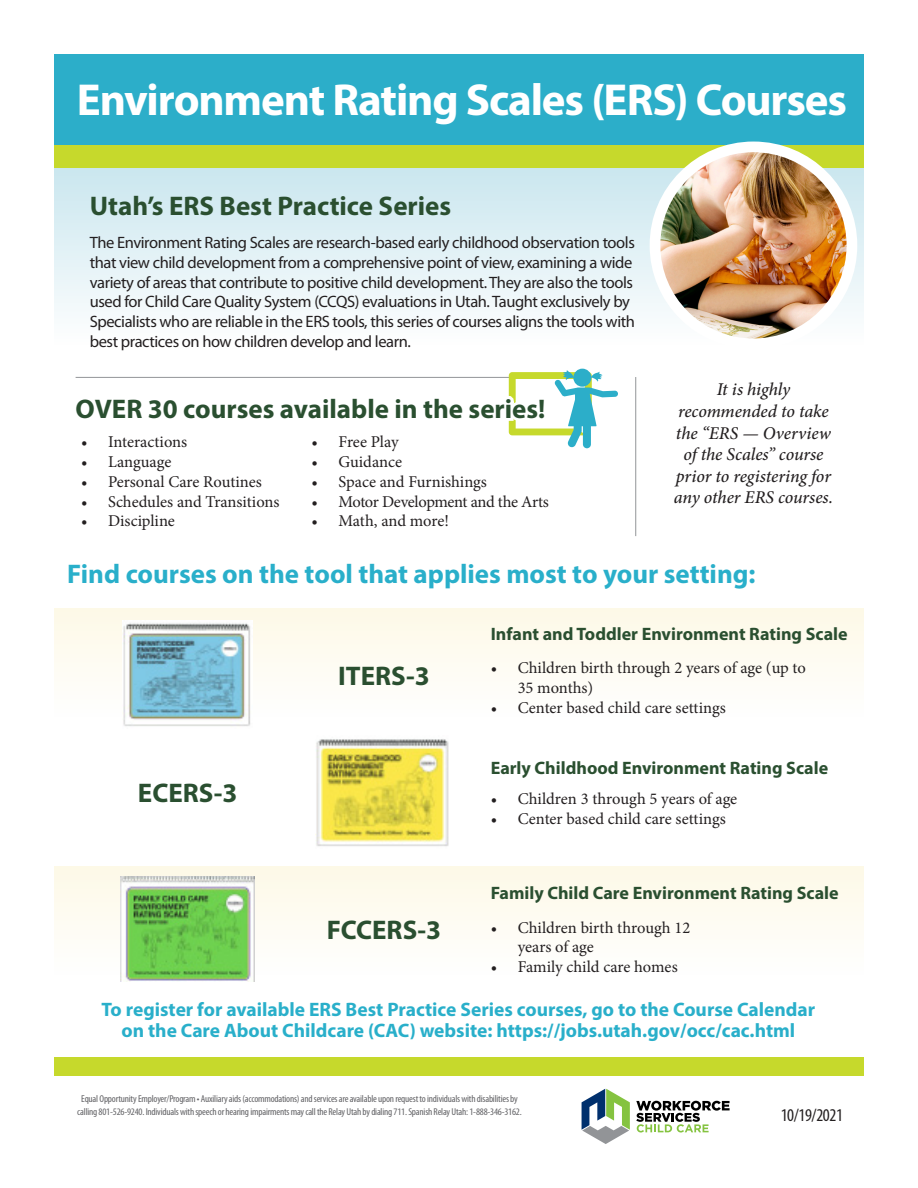
<style>
.page{position:relative;width:918px;height:1188px;background:#fff}
.page>*{position:absolute;margin:0;border:0;box-sizing:border-box;transform-origin:0 0}
.t1{font:700 45px "Myriad Pro";letter-spacing:-.025em;color:#fff}
.t2{font:700 27px "Myriad Pro";color:#2a4f30}
.t3{font:700 27px "Myriad Pro";color:#29afca}
.t4{font:700 19.5px/21px "Myriad Pro";color:#29afca;text-align:center}
.t5{font:700 18px "Myriad Pro";color:#2a4f30}
.t6{font:italic 500 18px/21.6px "Minion Pro";letter-spacing:-.005em;color:#231f20;text-align:center}
.t7{font:condensed 18px "Myriad Pro";letter-spacing:-.02em;color:#231f20}
.t8{font:16.5px/19.8px "Myriad Pro";letter-spacing:-.025em;color:#231f20}
.t9{font:16.5px/19.8px "Minion Pro";letter-spacing:-.005em;color:#231f20}
.t10{font:16.5px "Minion Pro";letter-spacing:-.025em;color:#231f20}
.t11{font:condensed 10.05px/13.5px "Myriad Pro";letter-spacing:-.02em;color:#636366;text-align:center;scale:1.05 1}
</style>
<div class="page">
<div style="left:54px;top:168px;width:810px;height:179px;background:linear-gradient(to bottom,#cae7ef,#fefefe)"></div>
<div style="left:54px;top:54px;width:810px;height:92px;background:#2caec9"></div>
<div style="left:54px;top:146px;width:810px;height:22px;background:#c6d92c"></div>
<img style="left:655px;top:147px;width:197px;height:197px;border-radius:98px">
<div style="left:650px;top:142px;width:207px;height:207px;border:11px solid #fff;border-radius:50%"></div>
<svg style="left:582px;top:1089px;width:48px;height:55px"></svg>
<svg style="left:636px;top:1101px;width:94px;height:31px"></svg>
<div style="left:54px;top:1057px;width:810px;height:19px;background:#c6d92c"></div>
<hr style="left:76px;top:377px;width:513px;height:1px;background:#939598">
<div style="left:54px;top:608px;width:810px;height:110px;background:#fefcf2"></div>
<div style="left:54px;top:866px;width:810px;height:110px;background:#fefbf2"></div>
<img style="left:122px;top:621px;width:131px;height:106px">
<img style="left:316px;top:739px;width:133px;height:107px">
<img style="left:121px;top:877px;width:133px;height:105px">
<hr style="left:635px;top:377px;width:1px;height:159px;background:#939598">
<svg style="left:461px;top:369px;width:157px;height:79px"></svg>
<p class="t1" style="left:77px;top:70px;width:772px">Environment Rating Scales (ERS) Courses</p>
<p class="t2" style="left:90px;top:188px;width:363px">Utah’s ERS Best Practice Series</p>
<p class="t8" style="left:90px;top:233px;width:547px">The Environment Rating Scales are research-based early childhood observation tools that view child development from a comprehensive point of view, examining a wide variety of areas that contribute to positive child development. They are also the tools used for Child Care Quality System (CCQS) evaluations in Utah. Taught exclusively by Specialists who are reliable in the ERS tools, this series of courses aligns the tools with best practices on how children develop and learn.</p>
<p class="t6" style="left:674px;top:379px;width:161px">It is highly recommended to take the “ERS — Overview of the Scales” course prior to registering for any other ERS courses.</p>
<p class="t2" style="left:76px;top:391px;width:471px">OVER 30 courses available in the series!</p>
<p class="t9" style="left:312px;top:432px;width:89px">• Free Play</p>
<p class="t9" style="left:312px;top:452px;width:92px">• Guidance</p>
<p class="t9" style="left:312px;top:472px;width:177px">• Space and Furnishings</p>
<p class="t10" style="left:312px;top:490px;width:239px">• Motor Development and the Arts</p>
<p class="t9" style="left:312px;top:511px;width:139px">• Math, and more!</p>
<p class="t3" style="left:67px;top:556px;width:690px">Find courses on the tool that applies most to your setting:</p>
<p class="t9" style="left:81px;top:432px;width:108px">• Interactions</p>
<p class="t9" style="left:81px;top:452px;width:92px">• Language</p>
<p class="t9" style="left:81px;top:472px;width:182px">• Personal Care Routines</p>
<p class="t9" style="left:81px;top:492px;width:200px">• Schedules and Transitions</p>
<p class="t9" style="left:81px;top:511px;width:95px">• Discipline</p>
<p class="t2" style="left:138px;top:776px;width:101px">ECERS-3</p>
<p class="t2" style="left:338px;top:658px;width:93px">ITERS-3</p>
<p class="t2" style="left:327px;top:912px;width:116px">FCCERS-3</p>
<p class="t5" style="left:491px;top:622px;width:359px">Infant and Toddler Environment Rating Scale</p>
<p class="t9" style="left:518px;top:658px;width:290px;text-indent:-27px">• Children birth through 2 years of age (up to<br>35 months)</p>
<p class="t9" style="left:491px;top:698px;width:237px">• Center based child care settings</p>
<p class="t5" style="left:491px;top:756px;width:339px">Early Childhood Environment Rating Scale</p>
<p class="t9" style="left:491px;top:789px;width:248px">• Children 3 through 5 years of age</p>
<p class="t9" style="left:491px;top:809px;width:237px">• Center based child care settings</p>
<p class="t5" style="left:491px;top:882px;width:350px">Family Child Care Environment Rating Scale</p>
<p class="t9" style="left:518px;top:917px;width:174px;text-indent:-27px">• Children birth through 12 years of age</p>
<p class="t9" style="left:491px;top:957px;width:188px">• Family child care homes</p>
<p class="t4" style="left:102px;top:998px;width:715px">To register for available ERS Best Practice Series courses, go to the Course Calendar on the Care About Childcare (CAC) website: https://jobs.utah.gov/occ/cac.html</p>
<p class="t11" style="left:77px;top:1092px;width:425px">Equal Opportunity Employer/Program • Auxiliary aids (accommodations) and services are available upon request to individuals with disabilities by calling 801-526-9240. Individuals with speech or hearing impairments may call the Relay Utah by dialing 711. Spanish Relay Utah: 1-888-346-3162.</p>
<p class="t7" style="left:781px;top:1105px;width:64px">10/19/2021</p>
</div>
